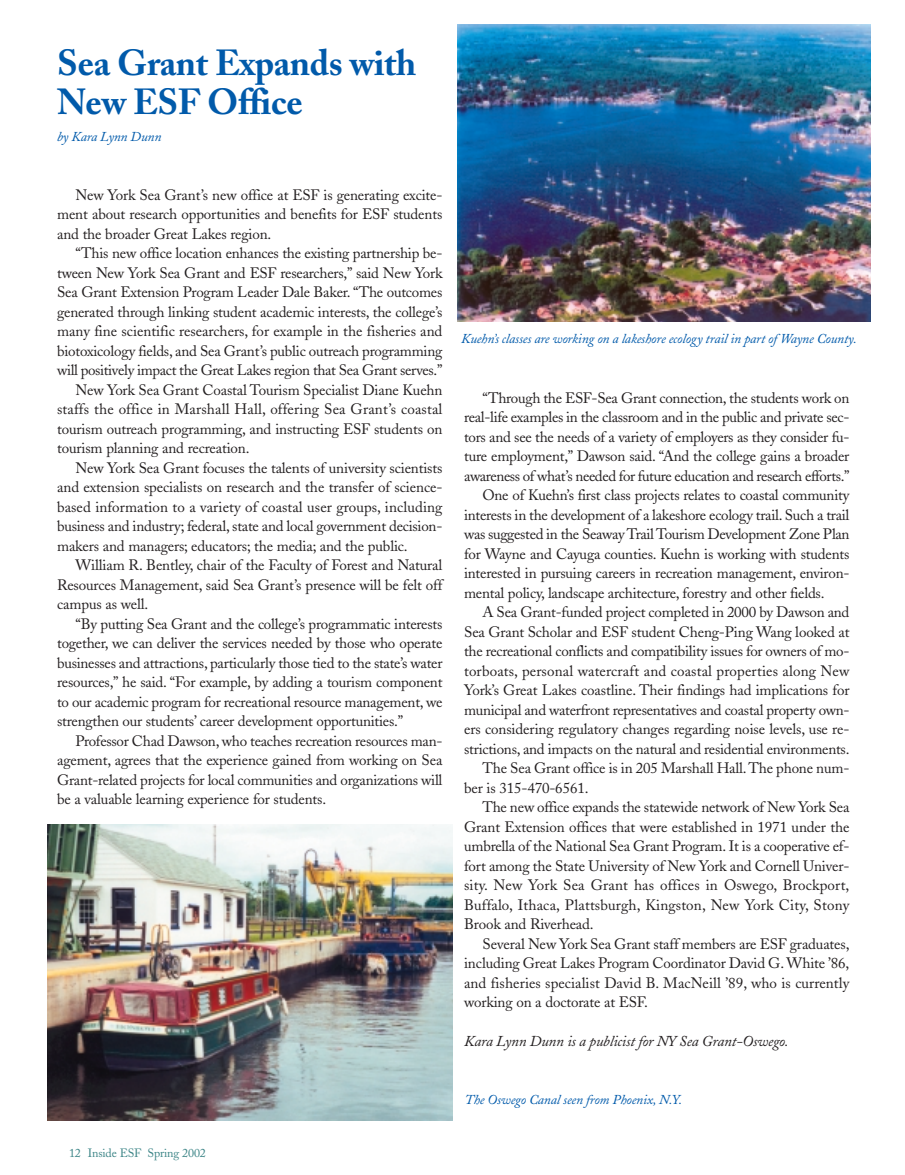
<style>
.page{position:relative;width:905px;height:1175px;background:#fff}
.page>*{position:absolute;margin:0;border:0;box-sizing:border-box;transform-origin:0 0}
.t1{font:700 36px/39px "Adobe Caslon";letter-spacing:-.01em;color:#015aaa}
.t2{font:15px/19.5px "Adobe Caslon";letter-spacing:-.015em;color:#231f20;text-align:justify}
.t3{font:15px "Adobe Caslon";letter-spacing:.01em;color:#231f20}
.t4{font:15px "Adobe Caslon";letter-spacing:.005em;color:#231f20}
.t5{font:italic 15px "Adobe Caslon";letter-spacing:-.01em;color:#231f20}
.t6{font:italic 13.5px "Adobe Caslon";letter-spacing:-.01em;color:#015aaa}
.t7{font:12px "Adobe Caslon";letter-spacing:-.01em;color:#3b8486}
</style>
<div class="page">
<img style="left:458px;top:24px;width:412px;height:298px">
<img style="left:48px;top:824px;width:404px;height:296px">
<h1 class="t1" style="left:57px;top:48px;width:360px">Sea Grant Expands with<br>New ESF Office</h1>
<p class="t6" style="left:57px;top:131px;width:106px">by Kara Lynn Dunn</p>
<p class="t2" style="left:57px;top:187px;width:387px;text-indent:18px">New York Sea Grant’s new office at ESF is generating excite&shy;ment about research opportunities and benefits for ESF students and the broader Great Lakes region.</p>
<p class="t2" style="left:75px;top:245px;width:368px">“This new office location enhances the existing partnership be-</p>
<p class="t2" style="left:57px;top:265px;width:387px">tween New York Sea Grant and ESF researchers,” said New York</p>
<p class="t2" style="left:57px;top:284px;width:387px">Sea Grant Extension Program Leader Dale Baker. “The outcomes</p>
<p class="t2" style="left:57px;top:304px;width:387px">generated through linking student academic interests, the college’s</p>
<p class="t2" style="left:57px;top:323px;width:387px">many fine scientific researchers, for example in the fisheries and</p>
<p class="t2" style="left:57px;top:343px;width:387px">biotoxicology fields, and Sea Grant’s public outreach programming</p>
<p class="t2" style="left:57px;top:362px;width:387px">will positively impact the Great Lakes region that Sea Grant serves.”</p>
<p class="t2" style="left:75px;top:382px;width:368px">New York Sea Grant Coastal Tourism Specialist Diane Kuehn</p>
<p class="t3" style="left:57px;top:403px;width:387px">staffs the office in Marshall Hall, offering Sea Grant’s coastal</p>
<p class="t2" style="left:57px;top:421px;width:387px">tourism outreach programming, and instructing ESF students on</p>
<p class="t2" style="left:57px;top:440px;width:194px">tourism planning and recreation.</p>
<p class="t2" style="left:75px;top:460px;width:368px">New York Sea Grant focuses the talents of university scientists</p>
<p class="t2" style="left:57px;top:479px;width:387px">and extension specialists on research and the transfer of science-</p>
<p class="t4" style="left:57px;top:501px;width:387px">based information to a variety of coastal user groups, including</p>
<p class="t2" style="left:57px;top:518px;width:387px">business and industry; federal, state and local government decision-</p>
<p class="t2" style="left:57px;top:538px;width:352px">makers and managers; educators; the media; and the public.</p>
<p class="t2" style="left:75px;top:557px;width:368px">William R. Bentley, chair of the Faculty of Forest and Natural</p>
<p class="t2" style="left:57px;top:577px;width:387px">Resources Management, said Sea Grant’s presence will be felt off</p>
<p class="t2" style="left:57px;top:596px;width:93px">campus as well.</p>
<p class="t2" style="left:75px;top:616px;width:368px">“By putting Sea Grant and the college’s programmatic interests</p>
<p class="t2" style="left:57px;top:635px;width:387px">together, we can deliver the services needed by those who operate</p>
<p class="t2" style="left:57px;top:655px;width:387px">businesses and attractions, particularly those tied to the state’s water</p>
<p class="t2" style="left:57px;top:674px;width:387px">resources,” he said. “For example, by adding a tourism component</p>
<p class="t2" style="left:57px;top:694px;width:387px">to our academic program for recreational resource management, we</p>
<p class="t2" style="left:57px;top:713px;width:347px">strengthen our students’ career development opportunities.”</p>
<p class="t2" style="left:75px;top:733px;width:368px">Professor Chad Dawson, who teaches recreation resources man-</p>
<p class="t2" style="left:57px;top:752px;width:387px">agement, agrees that the experience gained from working on Sea</p>
<p class="t2" style="left:57px;top:772px;width:387px">Grant-related projects for local communities and organizations will</p>
<p class="t2" style="left:57px;top:791px;width:271px">be a valuable learning experience for students.</p>
<p class="t6" style="left:461px;top:333px;width:397px">Kuehn’s classes are working on a lakeshore ecology trail in part of Wayne County.</p>
<p class="t2" style="left:482px;top:390px;width:368px">“Through the ESF-Sea Grant connection, the students work on</p>
<p class="t2" style="left:464px;top:409px;width:387px">real-life examples in the classroom and in the public and private sec-</p>
<p class="t2" style="left:464px;top:429px;width:387px">tors and see the needs of a variety of employers as they consider fu-</p>
<p class="t2" style="left:464px;top:448px;width:387px">ture employment,” Dawson said. “And the college gains a broader</p>
<p class="t2" style="left:464px;top:468px;width:387px">awareness of what’s needed for future education and research efforts.”</p>
<p class="t2" style="left:482px;top:487px;width:368px">One of Kuehn’s first class projects relates to coastal community</p>
<p class="t2" style="left:464px;top:507px;width:387px">interests in the development of a lakeshore ecology trail. Such a trail</p>
<p class="t2" style="left:464px;top:526px;width:387px">was suggested in the Seaway Trail Tourism Development Zone Plan</p>
<p class="t2" style="left:464px;top:546px;width:387px">for Wayne and Cayuga counties. Kuehn is working with students</p>
<p class="t2" style="left:464px;top:565px;width:387px">interested in pursuing careers in recreation management, environ-</p>
<p class="t2" style="left:464px;top:585px;width:362px">mental policy, landscape architecture, forestry and other fields.</p>
<p class="t2" style="left:482px;top:604px;width:368px">A Sea Grant-funded project completed in 2000 by Dawson and</p>
<p class="t2" style="left:464px;top:624px;width:387px">Sea Grant Scholar and ESF student Cheng-Ping Wang looked at</p>
<p class="t2" style="left:464px;top:643px;width:387px">the recreational conflicts and compatibility issues for owners of mo-</p>
<p class="t3" style="left:464px;top:664px;width:387px">torboats, personal watercraft and coastal properties along New</p>
<p class="t2" style="left:464px;top:682px;width:387px">York’s Great Lakes coastline. Their findings had implications for</p>
<p class="t2" style="left:464px;top:702px;width:387px">municipal and waterfront representatives and coastal property own-</p>
<p class="t2" style="left:464px;top:721px;width:387px">ers considering regulatory changes regarding noise levels, use re-</p>
<p class="t2" style="left:464px;top:741px;width:387px">strictions, and impacts on the natural and residential environments.</p>
<p class="t2" style="left:482px;top:760px;width:368px">The Sea Grant office is in 205 Marshall Hall.The phone num-</p>
<p class="t2" style="left:464px;top:780px;width:126px">ber is 315-470-6561.</p>
<p class="t2" style="left:482px;top:799px;width:368px">The new office expands the statewide network of New York Sea</p>
<p class="t2" style="left:464px;top:819px;width:387px">Grant Extension offices that were established in 1971 under the</p>
<p class="t2" style="left:464px;top:838px;width:387px">umbrella of the National Sea Grant Program. It is a cooperative ef-</p>
<p class="t2" style="left:464px;top:858px;width:387px">fort among the State University of New York and Cornell Univer-</p>
<p class="t3" style="left:464px;top:879px;width:387px">sity. New York Sea Grant has offices in Oswego, Brockport,</p>
<p class="t3" style="left:464px;top:898px;width:387px">Buffalo, Ithaca, Plattsburgh, Kingston, New York City, Stony</p>
<p class="t2" style="left:464px;top:916px;width:131px">Brook and Riverhead.</p>
<p class="t2" style="left:482px;top:936px;width:368px">Several New York Sea Grant staff members are ESF graduates,</p>
<p class="t2" style="left:464px;top:955px;width:387px">including Great Lakes Program Coordinator David G. White ’86,</p>
<p class="t4" style="left:464px;top:976px;width:387px">and fisheries specialist David B. MacNeill ’89, who is currently</p>
<p class="t2" style="left:464px;top:994px;width:185px">working on a doctorate at ESF.</p>
<p class="t5" style="left:464px;top:1035px;width:326px">Kara Lynn Dunn is a publicist for NY Sea Grant-Oswego.</p>
<p class="t7" style="left:69px;top:1147px;width:138px">12 Inside ESF Spring 2002</p>
<p class="t6" style="left:465px;top:1093px;width:219px">The Oswego Canal seen from Phoenix, N.Y.</p>
</div>
